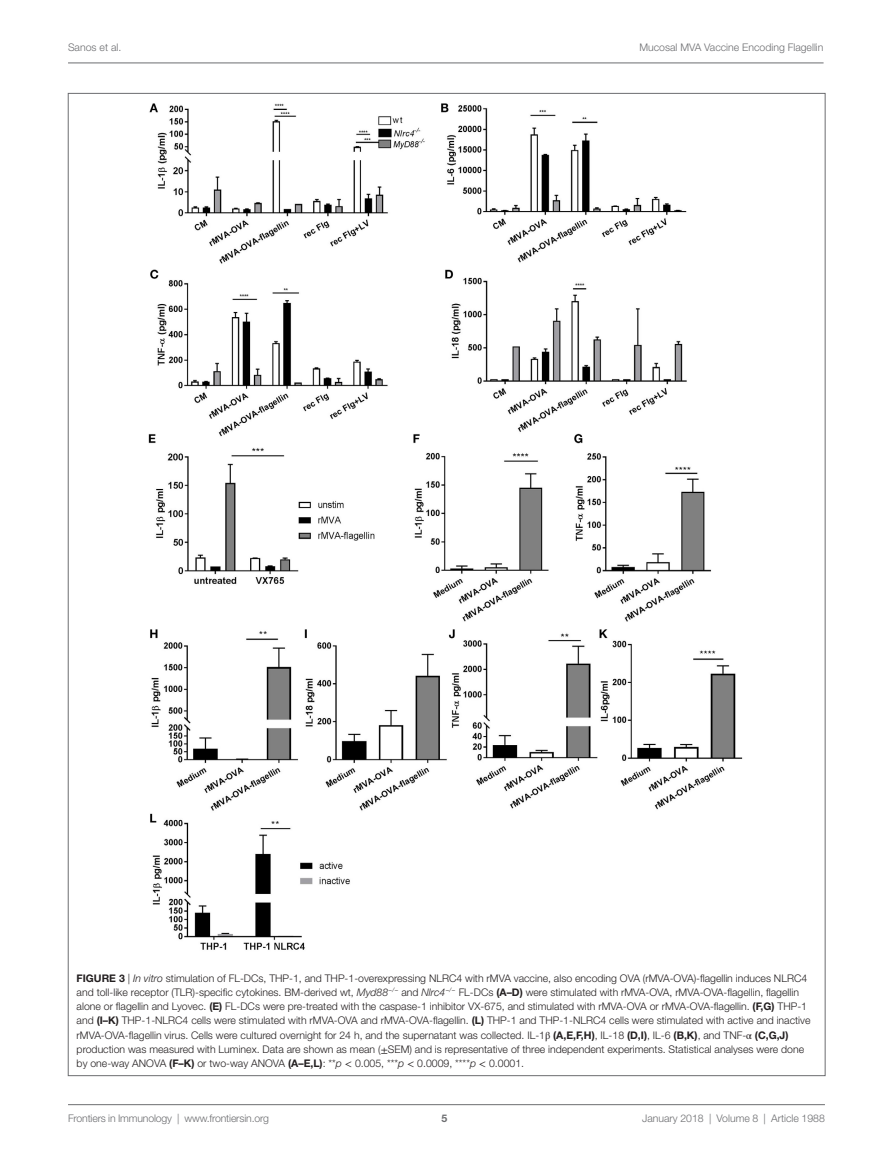
<style>
.page{position:relative;width:893px;height:1170px;background:#fff}
.page>*{position:absolute;margin:0;border:0;box-sizing:border-box;transform-origin:0 0}
.t1{font:300 10.5px/14.2px "Helvetica Neue LT Std";color:#231f20}
.t2{font:300 10.5px "Helvetica Neue LT Std";color:#6c6d70}
.t3{font:700 10.5px "Helvetica Neue LT Std";color:#6c6d70}
.s1{font-weight:700}
.s2{font-style:italic}
.s3{font-family:"STIX General";font-weight:400}
</style>
<div class="page">
<img style="left:148px;top:103px;width:595px;height:847px">
<hr style="left:68px;top:1104px;width:757px;height:1px;background:#6c6d70">
<hr style="left:68px;top:63px;width:756px;height:1px;background:#6c6d70">
<p class="t2" style="left:68px;top:41px;width:55px">Sanos et al.</p>
<p class="t2" style="left:639px;top:41px;width:186px">Mucosal MVA Vaccine Encoding Flagellin</p>
<p class="t1" style="left:77px;top:970px;width:735px"><span class="s1">FIGURE 3</span> | <span class="s2">In vitro</span> stimulation of FL-DCs, THP-1, and THP-1-overexpressing NLRC4 with rMVA vaccine, also encoding OVA (rMVA-OVA)-flagellin induces NLRC4 and toll-like receptor (TLR)-specific cytokines. BM-derived wt, <span class="s2">Myd88</span><sup>−</sup><sup>/</sup><sup>−</sup> and <span class="s2">Nlrc4</span><sup>−</sup><sup>/</sup><sup>−</sup> FL-DCs <span class="s1">(A–D)</span> were stimulated with rMVA-OVA, rMVA-OVA-flagellin, flagellin alone or flagellin and Lyovec. <span class="s1">(E)</span> FL-DCs were pre-treated with the caspase-1 inhibitor VX-675, and stimulated with rMVA-OVA or rMVA-OVA-flagellin. <span class="s1">(F,G)</span> THP-1 and <span class="s1">(I–K)</span> THP-1-NLRC4 cells were stimulated with rMVA-OVA and rMVA-OVA-flagellin. <span class="s1">(L)</span> THP-1 and THP-1-NLRC4 cells were stimulated with active and inactive rMVA-OVA-flagellin virus. Cells were cultured overnight for 24 h, and the supernatant was collected. IL-1<span class="s3">β</span> <span class="s1">(A,E,F,H)</span>, IL-18 <span class="s1">(D,I)</span>, IL-6 <span class="s1">(B,K)</span>, and TNF-<span class="s3">α</span> <span class="s1">(C,G,J) </span>production was measured with Luminex. Data are shown as mean (<span class="s3">±</span>SEM) and is representative of three independent experiments. Statistical analyses were done by one-way ANOVA <span class="s1">(F–K)</span> or two-way ANOVA <span class="s1">(A–E,L)</span>: **<span class="s2">p</span> <span class="s3">&lt;</span> 0.005, ***<span class="s2">p</span> <span class="s3">&lt;</span> 0.0009, ****<span class="s2">p</span> <span class="s3">&lt;</span> 0.0001.</p>
<p class="t2" style="left:68px;top:1111px;width:203px">Frontiers in Immunology | www.frontiersin.org</p>
<p class="t2" style="left:642px;top:1111px;width:184px">January 2018 | Volume 8 | Article 1988</p>
<p class="t3" style="left:441px;top:1111px;width:7px">5</p>
</div>
